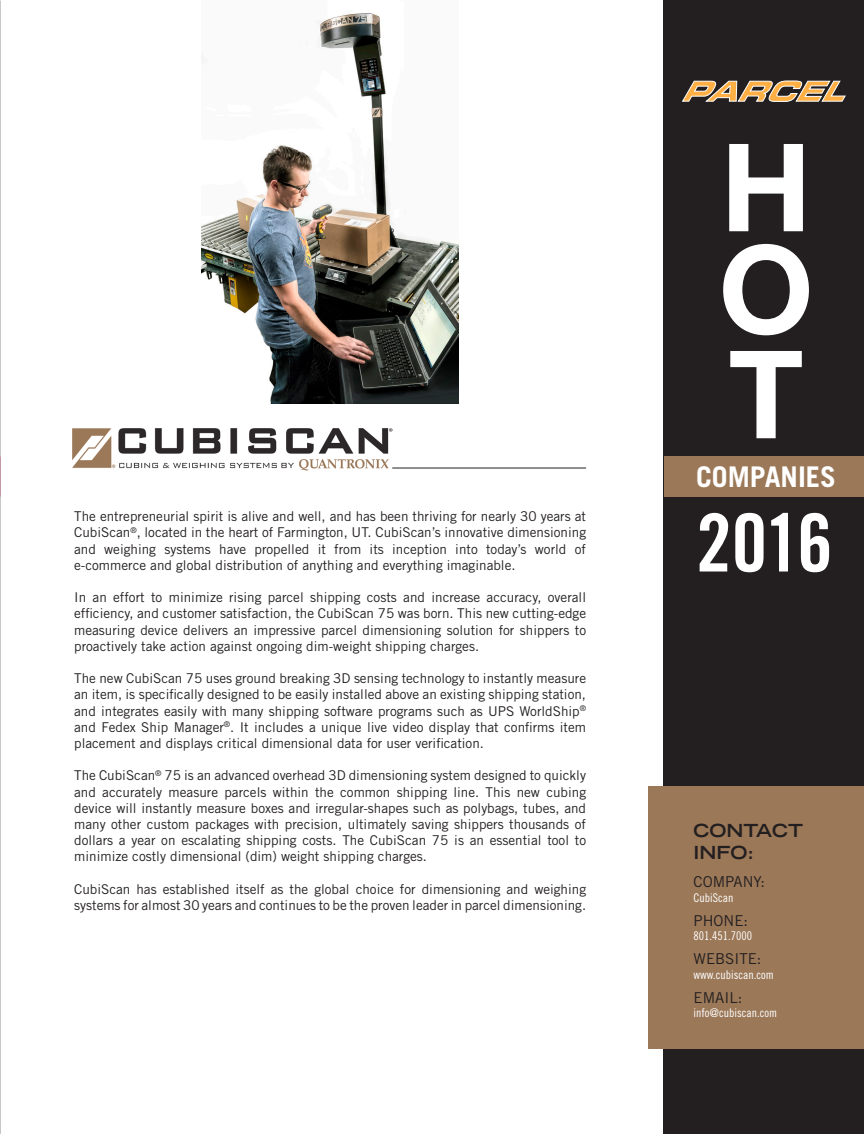
<style>
.page{position:relative;width:864px;height:1134px;background:#fff}
.page>*{position:absolute;margin:0;border:0;box-sizing:border-box;transform-origin:0 0}
.t1{font:700 122.25px "Helvetica Neue LT Std";color:#fff}
.t2{font:80.1px "Trade Gothic LT Std Bd Cn 20";color:#fff}
.t3{font:700 28.5px "Trade Gothic LT Std";color:#fff}
.t4{font:700 expanded 18px "Trade Gothic LT Std";color:#231f20}
.t5{font:15px "Trade Gothic LT Std";color:#231f20}
.t6{font:13.5px/16.2px "Trade Gothic LT Std";color:#231f20;text-align:justify}
.t7{font:12px "Trade Gothic LT Std Cn 18";color:#fff}
</style>
<div class="page">
<img style="left:202px;top:13px;width:256px;height:390px">
<div style="left:663px;top:0;width:201px;height:1134px;background:#231f20"></div>
<div style="left:665px;top:456px;width:199px;height:41px;background:#9b7858"></div>
<div style="left:649px;top:787px;width:215px;height:262px;background:#9b7858"></div>
<svg style="left:682px;top:80px;width:164px;height:22px"></svg>
<img style="left:72px;top:428px;width:320px;height:43px">
<hr style="left:392px;top:468px;width:194px;height:1px;background:#231f20">
<p class="t6" style="left:74px;top:508px;width:513px">The entrepreneurial spirit is alive and well, and has been thriving for nearly 30 years at CubiScan<sup>®</sup>, located in the heart of Farmington, UT. CubiScan’s innovative dimensioning and weighing systems have propelled it from its inception into today’s world of e-commerce and global distribution of anything and everything imaginable.</p>
<p class="t6" style="left:74px;top:589px;width:513px">In an effort to minimize rising parcel shipping costs and increase accuracy, overall efficiency, and customer satisfaction, the CubiScan 75 was born. This new cutting-edge measuring device delivers an impressive parcel dimensioning solution for shippers to proactively take action against ongoing dim-weight shipping charges.</p>
<p class="t6" style="left:74px;top:670px;width:513px">The new CubiScan 75 uses ground breaking 3D sensing technology to instantly measure an item, is specifically designed to be easily installed above an existing shipping station, and integrates easily with many shipping software programs such as UPS WorldShip<sup>® </sup>and Fedex Ship Manager<sup>®</sup>. It includes a unique live video display that confirms item placement and displays critical dimensional data for user verification.</p>
<p class="t6" style="left:74px;top:767px;width:513px">The CubiScan<sup>®</sup> 75 is an advanced overhead 3D dimensioning system designed to quickly and accurately measure parcels within the common shipping line. This new cubing device will instantly measure boxes and irregular-shapes such as polybags, tubes, and many other custom packages with precision, ultimately saving shippers thousands of dollars a year on escalating shipping costs. The CubiScan 75 is an essential tool to minimize costly dimensional (dim) weight shipping charges.</p>
<p class="t6" style="left:74px;top:881px;width:513px">CubiScan has established itself as the global choice for dimensioning and weighing systems for almost 30 years and continues to be the proven leader in parcel dimensioning.</p>
<p class="t1" style="left:721px;top:112px;width:92px">H</p>
<p class="t1" style="left:719px;top:214px;width:97px">O</p>
<p class="t1" style="left:729px;top:319px;width:76px">T</p>
<p class="t3" style="left:696px;top:459px;width:141px">COMPANIES</p>
<p class="t2" style="left:696px;top:494px;width:138px">2016</p>
<p class="t4" style="left:694px;top:819px;width:111px">CONTACT</p>
<p class="t4" style="left:694px;top:841px;width:62px">INFO:</p>
<p class="t5" style="left:694px;top:873px;width:73px">COMPANY:</p>
<p class="t7" style="left:694px;top:890px;width:41px">CubiScan</p>
<p class="t5" style="left:694px;top:911px;width:56px">PHONE:</p>
<p class="t7" style="left:694px;top:929px;width:60px">801.451.7000</p>
<p class="t5" style="left:694px;top:950px;width:69px">WEBSITE:</p>
<p class="t7" style="left:694px;top:967px;width:82px">www.cubiscan.com</p>
<p class="t5" style="left:694px;top:988px;width:50px">EMAIL:</p>
<p class="t7" style="left:694px;top:1006px;width:85px">info@cubiscan.com</p>
</div>
